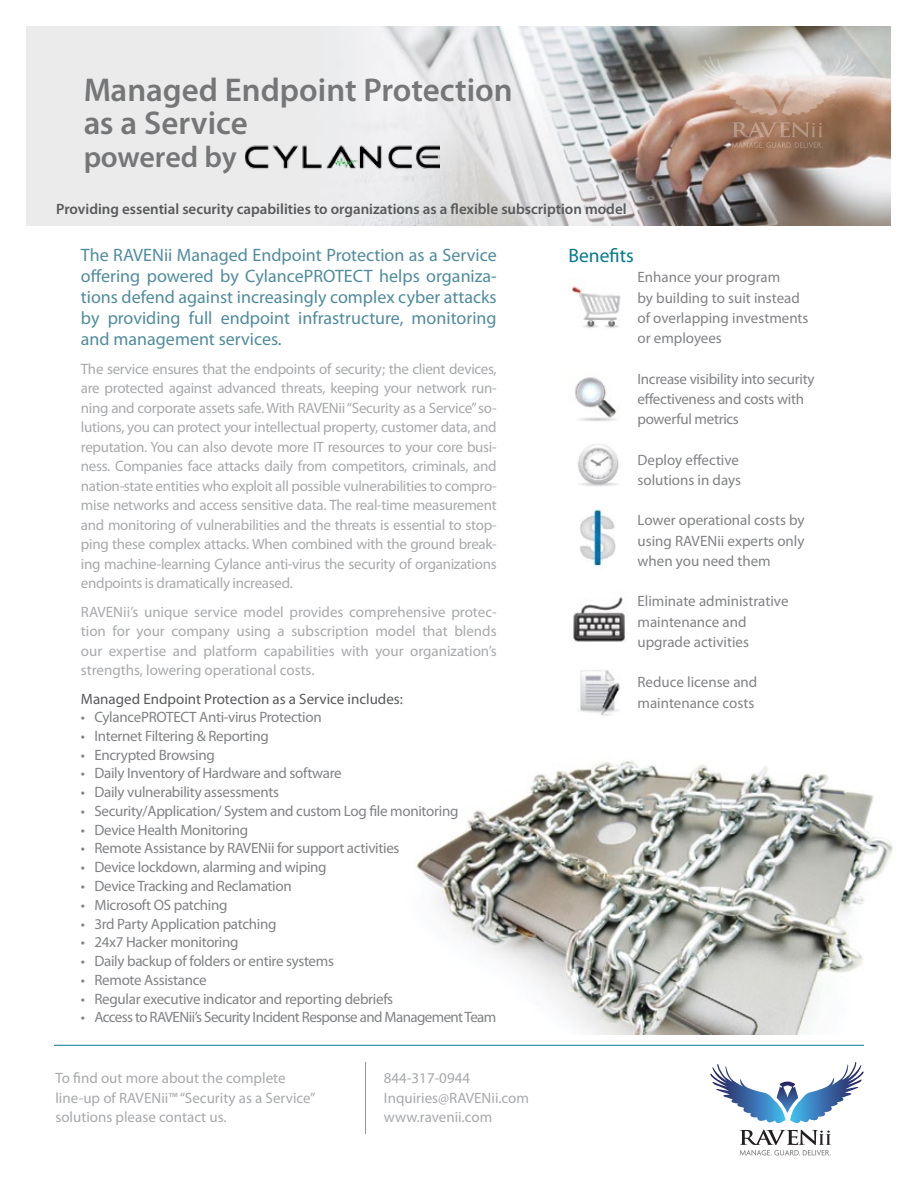
<style>
.page{position:relative;width:918px;height:1188px;background:#fff}
.page>*{position:absolute;margin:0;border:0;box-sizing:border-box;transform-origin:0 0}
.t1{font:600 33px/33px "Myriad Pro";color:#58595b}
.t2{font:600 30px "Myriad Pro";letter-spacing:-.01em;color:#58595b}
.t3{font:19.5px "Myriad Pro";color:#067a8b}
.t4{font:18px/21px "Myriad Pro";color:#508c9c;text-align:justify}
.t5{font:15px/19.5px "Myriad Pro";color:#a7a9ac;text-align:justify}
.t6{font:15px/20.2px "Myriad Pro";letter-spacing:-.02em;color:#808285}
.t7{font:15px/20.2px "Myriad Pro";color:#808285}
.t8{font:600 15px "Myriad Pro";color:#58595b}
.t9{font:15px "Myriad Pro";letter-spacing:-.04em;color:#808285}
.t10{font:15px "Myriad Pro";color:#58595b}
</style>
<div class="page">
<img style="left:27px;top:27px;width:864px;height:198px">
<img style="left:416px;top:761px;width:477px;height:273px">
<svg style="left:732px;top:122px;width:91px;height:26px;background:#a27b63"></svg>
<svg style="left:702px;top:54px;width:154px;height:62px"></svg>
<img style="left:568px;top:286px;width:53px;height:42px">
<img style="left:575px;top:377px;width:44px;height:44px">
<img style="left:577px;top:444px;width:42px;height:42px">
<img style="left:573px;top:597px;width:52px;height:45px">
<img style="left:580px;top:670px;width:40px;height:46px">
<img style="left:580px;top:510px;width:36px;height:59px">
<hr style="left:54px;top:1045px;width:810px;height:1px;background:#067a8b">
<svg style="left:710px;top:1062px;width:154px;height:61px"></svg>
<svg style="left:740px;top:1130px;width:91px;height:26px"></svg>
<hr style="left:365px;top:1062px;width:1px;height:72px;background:#939598">
<img style="left:244px;top:140px;width:196px;height:35px">
<h1 class="t1" style="left:83px;top:73px;width:431px">Managed Endpoint Protection as a Service</h1>
<h2 class="t2" style="left:83px;top:138px;width:155px">powered by</h2>
<p class="t8" style="left:56px;top:199px;width:572px">Providing essential security capabilities to organizations as a flexible subscription model</p>
<p class="t4" style="left:81px;top:244px;width:417px">The RAVENii Managed Endpoint Protection as a Service offering powered by CylancePROTECT helps organiza&shy;tions defend against increasingly complex cyber attacks by providing full endpoint infrastructure, monitoring and management services.</p>
<p class="t5" style="left:81px;top:358px;width:417px">The service ensures that the endpoints of security; the client devices, are protected against advanced threats, keeping your network run&shy;ning and corporate assets safe. With RAVENii “Security as a Service” so&shy;lutions, you can protect your intellectual property, customer data, and reputation. You can also devote more IT resources to your core busi&shy;ness. Companies face attacks daily from competitors, criminals, and nation-state entities who exploit all possible vulnerabilities to compro&shy;mise networks and access sensitive data. The real-time measurement and monitoring of vulnerabilities and the threats is essential to stop&shy;ping these complex attacks. When combined with the ground break&shy;ing machine-learning Cylance anti-virus the security of organizations endpoints is dramatically increased.</p>
<p class="t5" style="left:81px;top:601px;width:417px">RAVENii’s unique service model provides comprehensive protec&shy;tion for your company using a subscription model that blends our expertise and platform capabilities with your organization’s strengths, lowering operational costs.</p>
<p class="t10" style="left:81px;top:689px;width:324px">Managed Endpoint Protection as a Service includes:</p>
<p class="t6" style="left:81px;top:707px;width:242px">• CylancePROTECT Anti-virus Protection</p>
<p class="t6" style="left:81px;top:726px;width:189px">• Internet Filtering &amp; Reporting</p>
<p class="t6" style="left:81px;top:744px;width:135px">• Encrypted Browsing</p>
<p class="t6" style="left:81px;top:763px;width:262px">• Daily Inventory of Hardware and software</p>
<p class="t6" style="left:81px;top:782px;width:200px">• Daily vulnerability assessments</p>
<p class="t6" style="left:81px;top:801px;width:379px">• Security/Application/ System and custom Log file monitoring</p>
<p class="t6" style="left:81px;top:819px;width:169px">• Device Health Monitoring</p>
<p class="t6" style="left:81px;top:838px;width:320px">• Remote Assistance by RAVENii for support activities</p>
<p class="t6" style="left:81px;top:857px;width:247px">• Device lockdown, alarming and wiping</p>
<p class="t6" style="left:81px;top:876px;width:212px">• Device Tracking and Reclamation</p>
<p class="t6" style="left:81px;top:894px;width:148px">• Microsoft OS patching</p>
<p class="t6" style="left:81px;top:913px;width:197px">• 3rd Party Application patching</p>
<p class="t6" style="left:81px;top:932px;width:159px">• 24x7 Hacker monitoring</p>
<p class="t6" style="left:81px;top:951px;width:255px">• Daily backup of folders or entire systems</p>
<p class="t6" style="left:81px;top:969px;width:127px">• Remote Assistance</p>
<p class="t6" style="left:81px;top:988px;width:314px">• Regular executive indicator and reporting debriefs</p>
<p class="t9" style="left:81px;top:1008px;width:417px">• Access to RAVENii’s Security Incident Response and ManagementTeam</p>
<p class="t5" style="left:55px;top:1068px;width:262px;text-align:left">To find out more about the complete line-up of RAVENii™ “Security as a Service” solutions please contact us.</p>
<p class="t5" style="left:384px;top:1068px;width:147px;text-align:left">844-317-0944<br>Inquiries@RAVENii.com www.ravenii.com</p>
<h3 class="t3" style="left:568px;top:244px;width:67px">Benefits</h3>
<p class="t7" style="left:638px;top:267px;width:173px">Enhance your program<br>by building to suit instead of overlapping investments or employees</p>
<p class="t6" style="left:638px;top:368px;width:179px">Increase visibility into security effectiveness and costs with powerful metrics</p>
<p class="t7" style="left:638px;top:449px;width:105px">Deploy effective solutions in days</p>
<p class="t6" style="left:638px;top:510px;width:169px;text-align:justify">Lower operational costs by using RAVENii experts only when you need them</p>
<p class="t7" style="left:638px;top:591px;width:153px">Eliminate administrative maintenance and upgrade activities</p>
<p class="t7" style="left:638px;top:672px;width:121px">Reduce license and maintenance costs</p>
</div>
